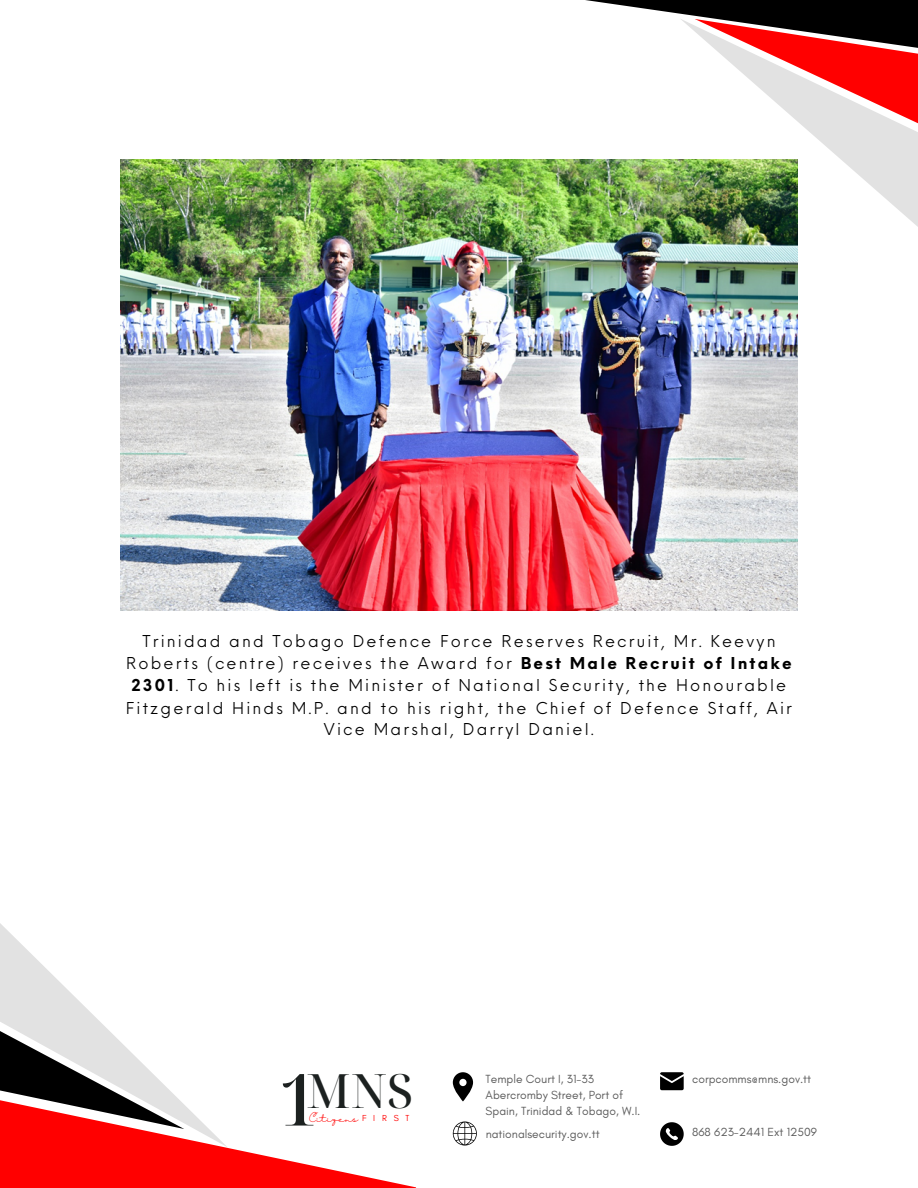
<style>
.page{position:relative;width:918px;height:1188px;background:#fff}
.page>*{position:absolute;margin:0;border:0;box-sizing:border-box;transform-origin:0 0}
.t1{font:500 71.7px "Noto Serif Display";color:#1c2120}
.t2{font:500 47.25px "Noto Serif Display";color:#1c2120}
.t3{font:16.05px/21.9px "Neue Einstellung";letter-spacing:.135em;color:#000;text-align:center}
.t4{font:12px/16px "Glacial Indifference";color:#040404}
.t5{font:8.85px "Glacial Indifference";color:#f00}
.t6{font:8.4px "Halimun";color:#f00}
.s1{font-weight:700}
.s2{font-family:"Glacial Indifference";font-size:8.85px}
</style>
<div class="page">
<svg style="left:0;top:923px;width:145px;height:143px"></svg>
<svg style="left:0;top:1066px;width:416px;height:122px"></svg>
<svg style="left:453px;top:1122px;width:23px;height:23px"></svg>
<svg style="left:660px;top:1072px;width:24px;height:18px"></svg>
<svg style="left:660px;top:1122px;width:24px;height:24px"></svg>
<svg style="left:680px;top:73px;width:238px;height:154px"></svg>
<svg style="left:585px;top:0;width:333px;height:73px"></svg>
<img style="left:121px;top:160px;width:677px;height:451px">
<svg style="left:453px;top:1072px;width:20px;height:29px"></svg>
<p class="t3" style="left:126px;top:629px;width:668px">Trinidad and Tobago Defence Force Reserves Recruit, Mr. Keevyn Roberts (centre) receives the Award for <span class="s1">Best Male Recruit of Intake 2301</span>. To his left is the Minister of National Security, the Honourable Fitzgerald Hinds M.P. and to his right, the Chief of Defence Staff, Air Vice Marshal, Darryl Daniel.</p>
<p class="t1" style="left:279px;top:1049px;width:42px">1</p>
<h2 class="t2" style="left:306px;top:1058px;width:109px">MNS</h2>
<h4 class="t6" style="left:309px;top:1114px;width:79px">Citizens <span class="s2">F I R</span></h4>
<h1 class="t5" style="left:394px;top:1112px;width:17px">S T</h1>
<p class="t4" style="left:486px;top:1071px;width:156px">Temple Court I, 31-33<br>Abercromby Street, Port of<br>Spain, Trinidad &amp; Tobago, W.I.</p>
<p class="t4" style="left:692px;top:1071px;width:121px">corpcomms@mns.gov.tt</p>
<p class="t4" style="left:486px;top:1126px;width:116px">nationalsecurity.gov.tt</p>
<p class="t4" style="left:692px;top:1124px;width:126px">868 623-2441 Ext 12509</p>
</div>
